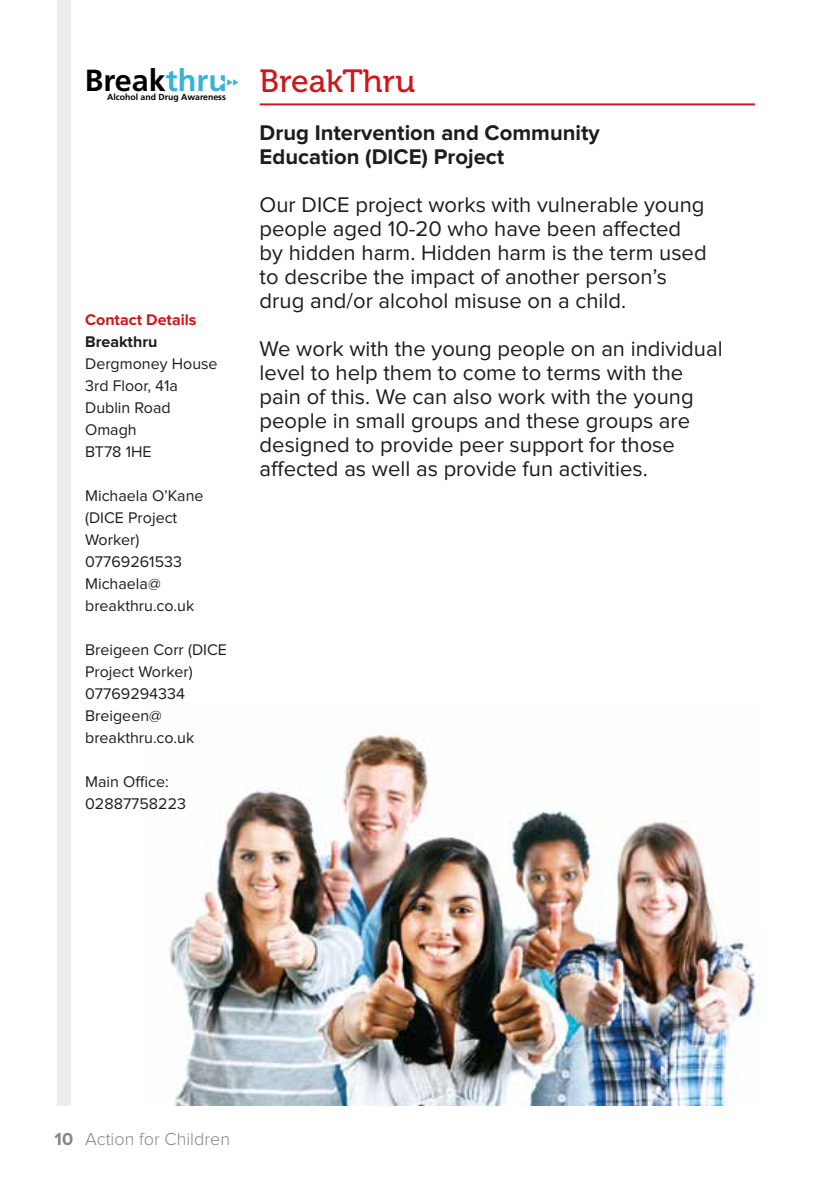
<style>
.page{position:relative;width:840px;height:1191px;background:#fff}
.page>*{position:absolute;margin:0;border:0;box-sizing:border-box;transform-origin:0 0}
.t1{font:32px "Museo 500";color:#cd171a}
.t2{font:700 30.6px "Frutiger";color:#000}
.t3{font:22px/24px "Proxima Nova";color:#1d1d1b}
.t4{font:700 22px/24px "Proxima Nova";color:#1d1d1b}
.t5{font:300 18px "Proxima Nova";color:#878787}
.t6{font:16px/22px "Proxima Nova";color:#1d1d1b}
.t7{font:700 16px "Proxima Nova";color:#cd171a}
.t8{font:700 16px "Proxima Nova";color:#1d1d1b}
.t9{font:700 8.8px "Frutiger";color:#000}
.s1{color:#38b1dc}
.s2{font-weight:700}
</style>
<div class="page">
<img style="left:169px;top:733px;width:591px;height:373px">
<svg style="left:227px;top:79px;width:11px;height:7px"></svg>
<hr style="left:259px;top:103px;width:495px;height:2px;background:#cd171a">
<div style="left:57px;top:0;width:14px;height:1106px;background:#ededed"></div>
<h2 class="t2" style="left:85px;top:62px;width:143px">Break<span class="s1">thru</span></h2>
<p class="t9" style="left:107px;top:92px;width:120px">Alcohol and Drug Awareness</p>
<p class="t7" style="left:85px;top:312px;width:113px">Contact Details</p>
<p class="t8" style="left:85px;top:334px;width:74px">Breakthru</p>
<p class="t6" style="left:85px;top:353px;width:134px">Dergmoney House<br>3rd Floor, 41a<br>Dublin Road<br>Omagh<br>BT78 1HE</p>
<p class="t6" style="left:85px;top:485px;width:120px">Michaela O’Kane (DICE Project<br>Worker)<br>07769261533<br>Michaela@ breakthru.co.uk</p>
<p class="t6" style="left:85px;top:639px;width:143px">Breigeen Corr (DICE<br>Project Worker)<br>07769294334<br>Breigeen@ breakthru.co.uk</p>
<p class="t6" style="left:85px;top:771px;width:102px">Main Office:<br>02887758223</p>
<h1 class="t1" style="left:259px;top:63px;width:157px">BreakThru</h1>
<p class="t4" style="left:259px;top:122px;width:341px">Drug Intervention and Community<br>Education (DICE) Project</p>
<p class="t3" style="left:259px;top:194px;width:448px">Our DICE project works with vulnerable young people aged 10-20 who have been affected by hidden harm. Hidden harm is the term used to describe the impact of another person’s drug and/or alcohol misuse on a child.</p>
<p class="t3" style="left:259px;top:338px;width:464px">We work with the young people on an individual level to help them to come to terms with the pain of this. We can also work with the young people in small groups and these groups are designed to provide peer support for those affected as well as provide fun activities.</p>
<p class="t5" style="left:55px;top:1130px;width:177px"><span class="s2">10</span> Action for Children</p>
</div>
